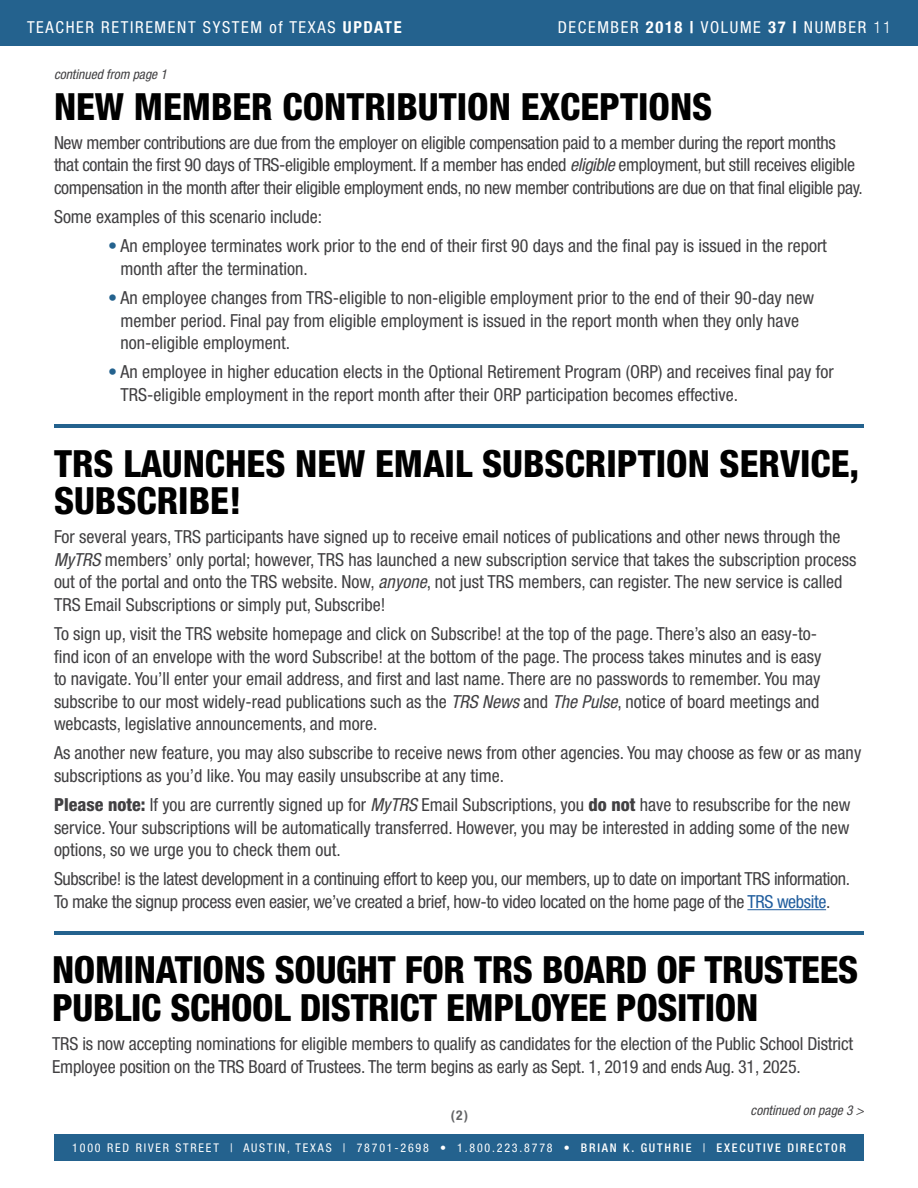
<style>
.page{position:relative;width:918px;height:1188px;background:#fff}
.page>*{position:absolute;margin:0;border:0;box-sizing:border-box;transform-origin:0 0}
.t1{font:800 condensed 37.5px/37.5px "Helvetica Neue LT Std";color:#000}
.t2{font:condensed 18px/22.5px "Helvetica Neue LT Std";color:#414042}
.t3{font:condensed 18px/22.5px "Helvetica Neue LT Std";letter-spacing:-.02em;color:#414042}
.t4{font:condensed 16.5px "Helvetica Neue LT Std";letter-spacing:.1em;color:#fff}
.t5{font:italic condensed 13.5px "Helvetica Neue LT Std";color:#414042}
.t6{font:700 condensed 13.5px "Helvetica Neue LT Std";color:#636466}
.t7{font:condensed 12px "Helvetica Neue LT Std";letter-spacing:.15em;color:#fff}
.s1{font-weight:700}
.s2{font-weight:800}
.s3{font-weight:300}
.s4{font-style:italic}
.s5{color:#24628e}
.s6{color:#215e9e}
.s7{font-weight:500}
</style>
<div class="page">
<div style="left:0;top:0;width:918px;height:45px;background:#24628e"></div>
<hr style="left:747px;top:909px;width:79px;height:1px;background:#215e9e">
<div style="left:54px;top:1134px;width:810px;height:27px;background:#24628e"></div>
<hr style="left:54px;top:425px;width:810px;height:3px;background:#24628e">
<hr style="left:54px;top:931px;width:810px;height:4px;background:#24628e">
<p class="t4" style="left:27px;top:18px;width:376px">TEACHER RETIREMENT SYSTEM of TEXAS <span class="s1">UPDATE</span></p>
<p class="t5" style="left:54px;top:66px;width:115px">continued from page 1</p>
<p class="t4" style="left:558px;top:18px;width:335px">DECEMBER <span class="s1">2018 |</span> VOLUME <span class="s1">37</span> <span class="s2">|</span> NUMBER <span class="s3">11</span></p>
<h1 class="t1" style="left:54px;top:87px;width:660px">NEW MEMBER CONTRIBUTION EXCEPTIONS</h1>
<p class="t3" style="left:54px;top:131px;width:810px">New member contributions are due from the employer on eligible compensation paid to a member during the report months that contain the first 90 days of TRS-eligible employment. If a member has ended <span class="s4">eligible</span> employment, but still receives eligible compensation in the month after their eligible employment ends, no new member contributions are due on that final eligible pay.</p>
<p class="t2" style="left:54px;top:205px;width:270px">Some examples of this scenario include:</p>
<p class="t2" style="left:121px;top:235px;width:708px;text-indent:-13px"><span class="s5">•</span> An employee terminates work prior to the end of their first 90 days and the final pay is issued in the report month after the termination.</p>
<p class="t2" style="left:121px;top:286px;width:695px;text-indent:-13px"><span class="s5">•</span> An employee changes from TRS-eligible to non-eligible employment prior to the end of their 90-day new member period. Final pay from eligible employment is issued in the report month when they only have non-eligible employment.</p>
<p class="t2" style="left:121px;top:361px;width:715px;text-indent:-13px"><span class="s5">•</span> An employee in higher education elects in the Optional Retirement Program (ORP) and receives final pay for<br>TRS-eligible employment in the report month after their ORP participation becomes effective.</p>
<h1 class="t1" style="left:54px;top:444px;width:807px">TRS LAUNCHES NEW EMAIL SUBSCRIPTION SERVICE,<br>SUBSCRIBE!</h1>
<p class="t2" style="left:54px;top:526px;width:804px">For several years, TRS participants have signed up to receive email notices of publications and other news through the <span class="s4">MyTRS</span> members’ only portal; however, TRS has launched a new subscription service that takes the subscription process out of the portal and onto the TRS website. Now, <span class="s4">anyone</span>, not just TRS members, can register. The new service is called TRS Email Subscriptions or simply put, Subscribe!</p>
<p class="t2" style="left:54px;top:622px;width:769px">To sign up, visit the TRS website homepage and click on Subscribe! at the top of the page. There’s also an easy-to&shy;find icon of an envelope with the word Subscribe! at the bottom of the page. The process takes minutes and is easy to navigate. You’ll enter your email address, and first and last name. There are no passwords to remember. You may subscribe to our most widely-read publications such as the <span class="s4">TRS News</span> and <span class="s4">The Pulse</span>, notice of board meetings and webcasts, legislative announcements, and more.</p>
<p class="t2" style="left:54px;top:742px;width:809px">As another new feature, you may also subscribe to receive news from other agencies. You may choose as few or as many subscriptions as you’d like. You may easily unsubscribe at any time.</p>
<p class="t2" style="left:54px;top:793px;width:798px;text-align:justify"><span class="s2">Please note:</span> If you are currently signed up for <span class="s4">MyTRS</span> Email Subscriptions, you <span class="s2">do not</span> have to resubscribe for the new service. Your subscriptions will be automatically transferred. However, you may be interested in adding some of the new options, so we urge you to check them out.</p>
<p class="t3" style="left:54px;top:868px;width:798px">Subscribe! is the latest development in a continuing effort to keep you, our members, up to date on important TRS information.<br>To make the signup process even easier, we’ve created a brief, how-to video located on the home page of the <span class="s6">TRS website</span>.</p>
<h1 class="t1" style="left:52px;top:951px;width:808px">NOMINATIONS SOUGHT FOR TRS BOARD OF TRUSTEES<br>PUBLIC SCHOOL DISTRICT EMPLOYEE POSITION</h1>
<p class="t2" style="left:52px;top:1032px;width:803px">TRS is now accepting nominations for eligible members to qualify as candidates for the election of the Public School District<br>Employee position on the TRS Board of Trustees. The term begins as early as Sept. 1, 2019 and ends Aug. 31, 2025.</p>
<p class="t5" style="left:751px;top:1102px;width:115px">continued on page 3 &gt;</p>
<p class="t6" style="left:451px;top:1107px;width:19px">(2)</p>
<p class="t7" style="left:72px;top:1140px;width:775px">1000 RED RIVER STREET | AUSTIN, TEXAS | 78701-2698 • 1.800.223.8778 • <span class="s7">BRIAN K. GUTHRIE</span> | <span class="s7">EXECUTIVE DIRECTOR</span></p>
</div>
